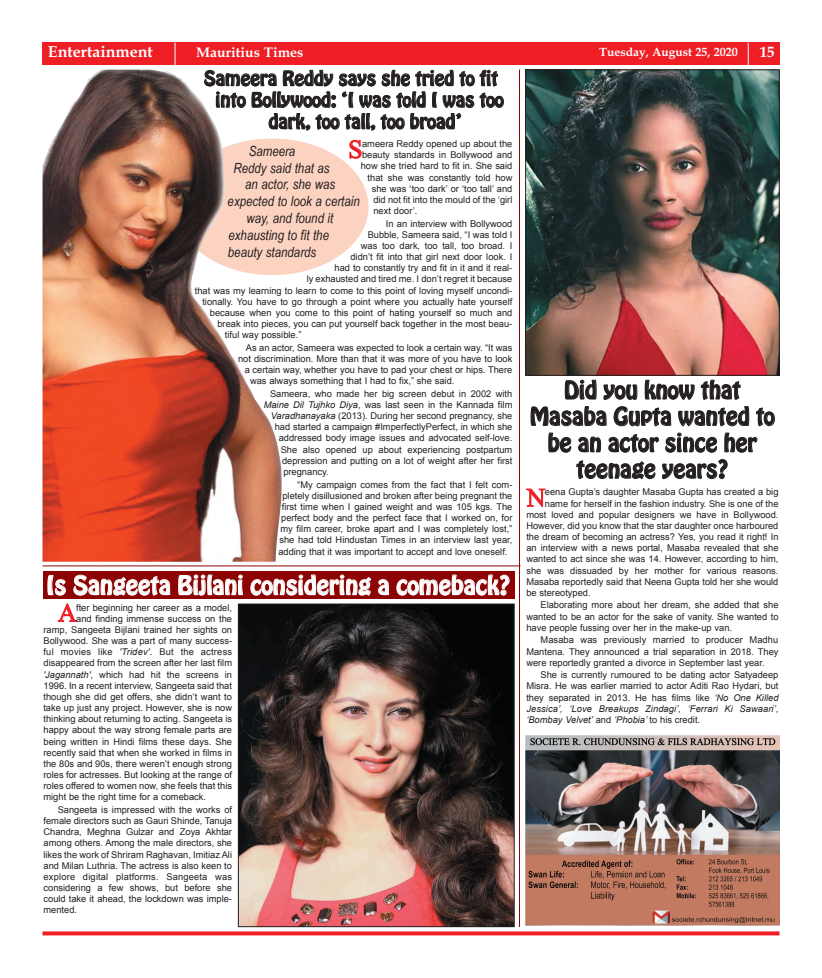
<style>
.page{position:relative;width:822px;height:978px;background:#fff}
.page>*{position:absolute;margin:0;border:0;box-sizing:border-box;transform-origin:0 0}
.t1{font:25.8px "Banmai Times";color:#ee1e24}
.t2{font:23px "VNI Hobo";color:#fff}
.t3{font:22px/26.4px "VNI Hobo";color:#231f20;text-align:center}
.t4{font:18px "VNI Hobo";color:#231f20}
.t5{font:700 16px "Book Antiqua";color:#fff}
.t6{font:700 15px "Book Antiqua";color:#fff}
.t7{font:italic 14px "Arial Narrow";color:#231f20}
.t8{font:700 14px "Book Antiqua";color:#fff}
.t9{font:700 12px "Book Antiqua";color:#fff}
.t10{font:9.3px/11.2px "Arial";color:#231f20;text-align:justify}
.t11{font:9.3px "Arial";letter-spacing:.025em;color:#231f20}
.s1{font-style:italic}
</style>
<div class="page">
<div style="left:43px;top:43px;width:737px;height:22px;background:#ee1e24"></div>
<svg style="left:175px;top:43px;width:1px;height:22px"></svg>
<svg style="left:748px;top:43px;width:1px;height:22px"></svg>
<svg style="left:43px;top:931px;width:737px;height:4px;background:#ef363b"></svg>
<img style="left:527px;top:72px;width:251px;height:302px">
<div style="left:525px;top:70px;width:255px;height:306px;border:1px solid #231f20"></div>
<img style="left:525px;top:735px;width:255px;height:191px">
<div style="left:43px;top:572px;width:472px;height:27px;background:#8c0403"></div>
<img style="left:240px;top:606px;width:273px;height:319px">
<div style="left:238px;top:604px;width:277px;height:323px;border:1px solid #231f20"></div>
<div style="left:176px;top:139px;width:193px;height:136px;background:#fcd2c0;border-radius:50%"></div>
<img style="left:43px;top:70px;width:240px;height:492px">
<hr style="left:43px;top:566px;width:478px;height:1px;background:#8c0403">
<hr style="left:519px;top:70px;width:1px;height:857px;background:#8c0403">
<h3 class="t5" style="left:48px;top:46px;width:106px">Entertainment</h3>
<h3 class="t8" style="left:196px;top:47px;width:109px">Mauritius Times</h3>
<p class="t9" style="left:599px;top:48px;width:140px">Tuesday, August 25, 2020</p>
<h3 class="t6" style="left:760px;top:46px;width:16px">15</h3>
<h3 class="t4" style="left:204px;top:69px;width:295px">Sameera Reddy says she tried to fit</h3>
<h3 class="t4" style="left:216px;top:91px;width:290px">into Bollywood: ‘I was told I was too</h3>
<h3 class="t4" style="left:269px;top:112px;width:195px">dark, too tall, too broad’</h3>
<h3 class="t7" style="left:249px;top:143px;width:48px">Sameera</h3>
<h3 class="t7" style="left:234px;top:160px;width:98px">Reddy said that as</h3>
<h3 class="t7" style="left:245px;top:176px;width:92px">an actor, she was</h3>
<h3 class="t7" style="left:228px;top:193px;width:134px">expected to look a certain</h3>
<h3 class="t7" style="left:247px;top:210px;width:88px">way, and found it</h3>
<h3 class="t7" style="left:229px;top:227px;width:102px">exhausting to fit the</h3>
<h3 class="t7" style="left:228px;top:244px;width:90px">beauty standards</h3>
<h1 class="t1" style="left:348px;top:140px;width:16px">S</h1>
<p class="t10" style="left:362px;top:138px;width:152px">ameera Reddy opened up about the</p>
<p class="t10" style="left:362px;top:149px;width:152px">beauty standards in Bollywood and</p>
<p class="t10" style="left:361px;top:161px;width:153px">how she tried hard to fit in. She said</p>
<p class="t10" style="left:368px;top:172px;width:146px">that she was constantly told how</p>
<p class="t10" style="left:372px;top:183px;width:142px">she was ‘too dark’ or ‘too tall’ and</p>
<p class="t10" style="left:373px;top:194px;width:141px">did not fit into the mould of the ‘girl</p>
<p class="t10" style="left:373px;top:205px;width:46px">next door’.</p>
<p class="t10" style="left:386px;top:218px;width:128px">In an interview with Bollywood</p>
<p class="t10" style="left:368px;top:229px;width:146px">Bubble, Sameera said, “I was told I</p>
<p class="t10" style="left:361px;top:240px;width:153px">was too dark, too tall, too broad. I</p>
<p class="t10" style="left:350px;top:251px;width:163px">didn’t fit into that girl next door look. I</p>
<p class="t10" style="left:335px;top:262px;width:179px">had to constantly try and fit in it and it real-</p>
<p class="t10" style="left:307px;top:274px;width:207px">ly exhausted and tired me. I don’t regret it because</p>
<p class="t10" style="left:195px;top:285px;width:319px">that was my learning to learn to come to this point of loving myself uncondi-</p>
<p class="t10" style="left:202px;top:296px;width:312px">tionally. You have to go through a point where you actually hate yourself</p>
<p class="t10" style="left:210px;top:307px;width:304px">because when you come to this point of hating yourself so much and</p>
<p class="t10" style="left:217px;top:318px;width:296px">break into pieces, you can put yourself back together in the most beau-</p>
<p class="t10" style="left:225px;top:329px;width:78px">tiful way possible.”</p>
<p class="t10" style="left:246px;top:342px;width:268px">As an actor, Sameera was expected to look a certain way. “It was</p>
<p class="t10" style="left:238px;top:353px;width:276px">not discrimination. More than that it was more of you have to look</p>
<p class="t10" style="left:245px;top:364px;width:269px">a certain way, whether you have to pad your chest or hips. There</p>
<p class="t10" style="left:250px;top:375px;width:206px">was always something that I had to fix,” she said.</p>
<p class="t10" style="left:270px;top:388px;width:244px">Sameera, who made her big screen debut in 2002 with</p>
<p class="t10" style="left:264px;top:399px;width:250px"><span class="s1">Maine Dil Tujhko Diya</span>, was last seen in the Kannada film</p>
<p class="t10" style="left:271px;top:410px;width:243px"><span class="s1">Varadhanayaka</span> (2013). During her second pregnancy, she</p>
<p class="t10" style="left:275px;top:422px;width:239px">had started a campaign #ImperfectlyPerfect, in which she</p>
<p class="t10" style="left:279px;top:433px;width:235px">addressed body image issues and advocated self-love.</p>
<p class="t10" style="left:281px;top:444px;width:233px">She also opened up about experiencing postpartum</p>
<p class="t10" style="left:282px;top:455px;width:232px">depression and putting on a lot of weight after her first</p>
<p class="t10" style="left:283px;top:466px;width:47px">pregnancy.</p>
<p class="t10" style="left:297px;top:479px;width:217px">“My campaign comes from the fact that I felt com-</p>
<p class="t10" style="left:282px;top:490px;width:231px">pletely disillusioned and broken after being pregnant the</p>
<p class="t10" style="left:282px;top:501px;width:232px">first time when I gained weight and was 105 kgs. The</p>
<p class="t10" style="left:281px;top:512px;width:233px">perfect body and the perfect face that I worked on, for</p>
<p class="t10" style="left:281px;top:523px;width:233px">my film career, broke apart and I was completely lost,”</p>
<p class="t10" style="left:279px;top:535px;width:234px">she had told Hindustan Times in an interview last year,</p>
<p class="t10" style="left:278px;top:546px;width:231px">adding that it was important to accept and love oneself.</p>
<h2 class="t2" style="left:47px;top:573px;width:465px">Is Sangeeta Bijlani considering a comeback?</h2>
<h1 class="t1" style="left:58px;top:604px;width:20px">A</h1>
<p class="t10" style="left:76px;top:602px;width:157px">fter beginning her career as a model,</p>
<p class="t10" style="left:76px;top:613px;width:157px">and finding immense success on the</p>
<p class="t10" style="left:44px;top:624px;width:190px">ramp, Sangeeta Bijlani trained her sights on</p>
<p class="t10" style="left:44px;top:635px;width:190px">Bollywood. She was a part of many success-</p>
<p class="t11" style="left:44px;top:647px;width:190px">ful movies like <span class="s1">'Tridev'</span>. But the actress</p>
<p class="t10" style="left:44px;top:658px;width:190px">disappeared from the screen after her last film</p>
<p class="t10" style="left:44px;top:669px;width:190px"><span class="s1">'Jagannath'</span>, which had hit the screens in</p>
<p class="t10" style="left:44px;top:680px;width:190px">1996. In a recent interview, Sangeeta said that</p>
<p class="t10" style="left:44px;top:691px;width:190px">though she did get offers, she didn’t want to</p>
<p class="t10" style="left:44px;top:702px;width:190px">take up just any project. However, she is now</p>
<p class="t10" style="left:44px;top:713px;width:190px">thinking about returning to acting. Sangeeta is</p>
<p class="t10" style="left:44px;top:725px;width:190px">happy about the way strong female parts are</p>
<p class="t10" style="left:44px;top:736px;width:190px">being written in Hindi films these days. She</p>
<p class="t10" style="left:44px;top:747px;width:190px">recently said that when she worked in films in</p>
<p class="t10" style="left:44px;top:758px;width:190px">the 80s and 90s, there weren’t enough strong</p>
<p class="t10" style="left:44px;top:769px;width:190px">roles for actresses. But looking at the range of</p>
<p class="t10" style="left:44px;top:780px;width:190px">roles offered to women now, she feels that this</p>
<p class="t10" style="left:44px;top:792px;width:164px">might be the right time for a comeback.</p>
<p class="t10" style="left:44px;top:804px;width:190px;text-indent:14px">Sangeeta is impressed with the works of female directors such as Gauri Shinde, Tanuja Chandra, Meghna Gulzar and Zoya Akhtar among others. Among the male directors, she likes the work of Shriram Raghavan, Imitiaz Ali and Milan Luthria. The actress is also keen to explore digital platforms. Sangeeta was considering a few shows, but before she could take it ahead, the lockdown was imple&shy;mented.</p>
<h3 class="t3" style="left:530px;top:378px;width:246px">Did you know that<br>Masaba Gupta wanted to be an actor since her teenage years?</h3>
<h1 class="t1" style="left:527px;top:488px;width:20px">N</h1>
<p class="t10" style="left:545px;top:487px;width:235px">eena Gupta’s daughter Masaba Gupta has created a big</p>
<p class="t10" style="left:545px;top:498px;width:235px">name for herself in the fashion industry. She is one of the</p>
<p class="t10" style="left:526px;top:509px;width:254px">most loved and popular designers we have in Bollywood.</p>
<p class="t10" style="left:526px;top:520px;width:254px">However, did you know that the star daughter once harboured</p>
<p class="t10" style="left:526px;top:531px;width:254px">the dream of becoming an actress? Yes, you read it right! In</p>
<p class="t10" style="left:526px;top:542px;width:254px">an interview with a news portal, Masaba revealed that she</p>
<p class="t10" style="left:526px;top:554px;width:254px">wanted to act since she was 14. However, according to him,</p>
<p class="t10" style="left:526px;top:565px;width:254px">she was dissuaded by her mother for various reasons.</p>
<p class="t10" style="left:526px;top:576px;width:254px">Masaba reportedly said that Neena Gupta told her she would</p>
<p class="t10" style="left:526px;top:587px;width:66px">be stereotyped.</p>
<p class="t10" style="left:526px;top:600px;width:254px;text-indent:14px">Elaborating more about her dream, she added that she wanted to be an actor for the sake of vanity. She wanted to have people fussing over her in the make-up van.</p>
<p class="t10" style="left:526px;top:635px;width:254px;text-indent:14px">Masaba was previously married to producer Madhu Mantena. They announced a trial separation in 2018. They were reportedly granted a divorce in September last year.</p>
<p class="t10" style="left:526px;top:669px;width:254px;text-indent:14px">She is currently rumoured to be dating actor Satyadeep Misra. He was earlier married to actor Aditi Rao Hydari, but they separated in 2013. He has films like <span class="s1">‘No One Killed Jessica’, ‘Love Breakups Zindagi’, ‘Ferrari Ki Sawaari’, ‘Bombay Velvet’</span> and <span class="s1">‘Phobia’</span> to his credit.</p>
</div>
